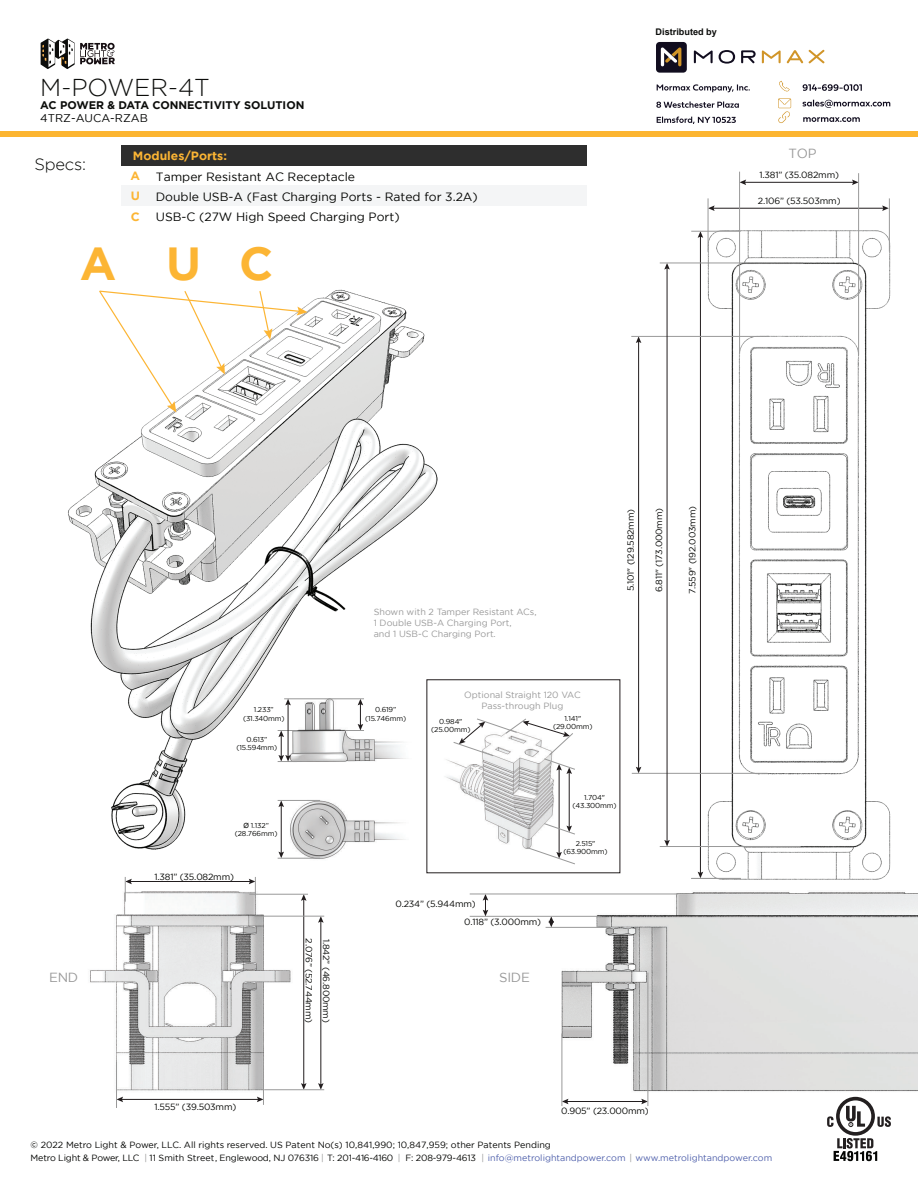
<style>
.page{position:relative;width:918px;height:1188px;background:#fff}
.page>*{position:absolute;margin:0;border:0;box-sizing:border-box;transform-origin:0 0}
.t1{font:700 46.35px "Gotham";color:#fcb534}
.t2{font:300 24.3px "Gotham";color:#0c0d0b}
.t3{font:300 16.5px "Gotham";letter-spacing:-.015em;color:#040503}
.t4{font:13.2px "Gotham";letter-spacing:-.02em;color:#999}
.t5{font:12px/20.2px "Gotham";color:#040503}
.t6{font:700 12px/20.2px "Gotham";color:#fcb534;text-align:justify}
.t7{font:11.25px "Gotham";color:#040504}
.t8{font:700 11.1px "Gotham";color:#0c0d0b}
.t9{font:700 9.15px "Arial";color:#0c0d0b}
.t10{font:9px/12.8px "Gotham";color:#040503}
.t11{font:9px/17.1px "Gotham";letter-spacing:-.02em;color:#040503}
.t12{font:9px/10.8px "Gotham";color:#999}
.t13{font:7.2px/8.6px "Gotham";letter-spacing:-.02em;color:#040503;text-align:center}
.s1{font-family:"Arial"}
.s2{color:#989898}
.s3{color:#5061ac}
</style>
<div class="page">
<img style="left:68px;top:289px;width:370px;height:561px">
<img style="left:90px;top:891px;width:205px;height:208px">
<img style="left:556px;top:892px;width:362px;height:206px">
<hr style="left:121px;top:1099px;width:138px;height:1px;background:#221d1e">
<svg style="left:117px;top:1097px;width:6px;height:5px"></svg>
<hr style="left:130px;top:881px;width:121px;height:1px;background:#221d1e">
<hr style="left:320px;top:921px;width:1px;height:164px;background:#221d1e">
<svg style="left:318px;top:1083px;width:6px;height:6px"></svg>
<svg style="left:318px;top:917px;width:6px;height:6px"></svg>
<hr style="left:303px;top:899px;width:1px;height:186px;background:#221d1e">
<svg style="left:301px;top:1083px;width:6px;height:6px"></svg>
<svg style="left:301px;top:895px;width:6px;height:6px"></svg>
<hr style="left:249px;top:894px;width:59px;height:1px;background:#999">
<hr style="left:255px;top:916px;width:69px;height:1px;background:#999">
<hr style="left:264px;top:1089px;width:60px;height:1px;background:#999">
<svg style="left:249px;top:877px;width:7px;height:19px"></svg>
<svg style="left:257px;top:1086px;width:7px;height:19px"></svg>
<svg style="left:125px;top:877px;width:7px;height:25px"></svg>
<hr style="left:116px;top:1062px;width:1px;height:46px;background:#999">
<img style="left:691px;top:171px;width:200px;height:709px">
<hr style="left:744px;top:182px;width:110px;height:1px;background:#221d1e">
<svg style="left:852px;top:180px;width:6px;height:5px"></svg>
<svg style="left:740px;top:180px;width:6px;height:5px"></svg>
<hr style="left:713px;top:208px;width:171px;height:1px;background:#221d1e">
<svg style="left:882px;top:205px;width:7px;height:6px"></svg>
<svg style="left:709px;top:205px;width:6px;height:6px"></svg>
<hr style="left:638px;top:341px;width:1px;height:428px;background:#221d1e">
<svg style="left:636px;top:767px;width:5px;height:6px"></svg>
<svg style="left:636px;top:337px;width:5px;height:6px"></svg>
<hr style="left:700px;top:236px;width:1px;height:638px;background:#221d1e">
<svg style="left:698px;top:872px;width:5px;height:6px"></svg>
<svg style="left:698px;top:232px;width:5px;height:6px"></svg>
<hr style="left:691px;top:231px;width:50px;height:1px;background:#999">
<hr style="left:631px;top:336px;width:139px;height:1px;background:#999">
<hr style="left:632px;top:773px;width:136px;height:1px;background:#999">
<hr style="left:889px;top:198px;width:1px;height:54px;background:#999">
<hr style="left:858px;top:173px;width:1px;height:182px;background:#999">
<hr style="left:708px;top:198px;width:1px;height:54px;background:#999">
<hr style="left:739px;top:172px;width:1px;height:182px;background:#999">
<hr style="left:667px;top:267px;width:1px;height:575px;background:#221d1e">
<svg style="left:664px;top:840px;width:6px;height:6px"></svg>
<svg style="left:664px;top:264px;width:6px;height:6px"></svg>
<hr style="left:660px;top:263px;width:143px;height:1px;background:#999">
<hr style="left:660px;top:846px;width:141px;height:1px;background:#999">
<hr style="left:691px;top:878px;width:50px;height:1px;background:#999">
<svg style="left:549px;top:917px;width:5px;height:10px"></svg>
<hr style="left:546px;top:927px;width:63px;height:1px;background:#999">
<hr style="left:470px;top:916px;width:131px;height:1px;background:#999">
<svg style="left:483px;top:895px;width:5px;height:21px"></svg>
<hr style="left:470px;top:894px;width:208px;height:1px;background:#999">
<hr style="left:566px;top:1101px;width:77px;height:1px;background:#221d1e">
<svg style="left:641px;top:1099px;width:7px;height:5px"></svg>
<svg style="left:563px;top:1099px;width:5px;height:5px"></svg>
<hr style="left:562px;top:1033px;width:1px;height:73px;background:#999">
<hr style="left:648px;top:973px;width:1px;height:133px;background:#999">
<div style="left:122px;top:186px;width:465px;height:20px;background:#f4f5f6"></div>
<div style="left:122px;top:145px;width:465px;height:21px;background:#2e2e2e"></div>
<svg style="left:98px;top:289px;width:210px;height:123px"></svg>
<img style="left:279px;top:681px;width:151px;height:178px">
<hr style="left:281px;top:805px;width:1px;height:49px;background:#221d1e">
<svg style="left:278px;top:852px;width:6px;height:6px"></svg>
<svg style="left:278px;top:801px;width:6px;height:6px"></svg>
<hr style="left:278px;top:800px;width:42px;height:1px;background:#999">
<hr style="left:278px;top:858px;width:42px;height:1px;background:#999">
<hr style="left:284px;top:699px;width:46px;height:1px;background:#999">
<svg style="left:345px;top:700px;width:19px;height:31px"></svg>
<hr style="left:330px;top:699px;width:34px;height:1px;background:#999">
<hr style="left:288px;top:703px;width:1px;height:54px;background:#221d1e">
<svg style="left:278px;top:730px;width:19px;height:32px"></svg>
<svg style="left:285px;top:699px;width:6px;height:6px"></svg>
<img style="left:445px;top:759px;width:109px;height:90px">
<hr style="left:559px;top:768px;width:1px;height:86px;background:#221d1e">
<hr style="left:569px;top:772px;width:1px;height:56px;background:#221d1e">
<svg style="left:544px;top:823px;width:31px;height:12px"></svg>
<svg style="left:527px;top:847px;width:48px;height:17px"></svg>
<svg style="left:453px;top:718px;width:122px;height:56px"></svg>
<svg style="left:827px;top:1097px;width:64px;height:64px"></svg>
<svg style="left:41px;top:39px;width:74px;height:30px"></svg>
<div style="left:0;top:131px;width:918px;height:6px;background:#fcb531"></div>
<svg style="left:803px;top:117px;width:57px;height:5px"></svg>
<svg style="left:803px;top:100px;width:87px;height:8px"></svg>
<svg style="left:778px;top:98px;width:13px;height:25px"></svg>
<svg style="left:779px;top:81px;width:11px;height:11px"></svg>
<svg style="left:803px;top:84px;width:59px;height:7px"></svg>
<svg style="left:656px;top:84px;width:94px;height:40px"></svg>
<svg style="left:719px;top:50px;width:16px;height:14px"></svg>
<svg style="left:762px;top:50px;width:19px;height:13px"></svg>
<svg style="left:694px;top:50px;width:19px;height:13px"></svg>
<svg style="left:809px;top:50px;width:15px;height:13px"></svg>
<svg style="left:741px;top:50px;width:15px;height:13px"></svg>
<svg style="left:787px;top:50px;width:16px;height:13px"></svg>
<div style="left:656px;top:42px;width:31px;height:31px;background:#110d1f;border-radius:4px"></div>
<svg style="left:661px;top:47px;width:20px;height:19px"></svg>
<h2 class="t2" style="left:40px;top:74px;width:171px">M-POWER-4T</h2>
<p class="t8" style="left:40px;top:99px;width:266px">AC POWER &amp; DATA CONNECTIVITY SOLUTION</p>
<p class="t7" style="left:40px;top:112px;width:109px">4TRZ-AUCA-RZAB</p>
<h3 class="t3" style="left:35px;top:155px;width:53px">Specs:</h3>
<h3 class="t6" style="left:133px;top:145px;width:96px">Modules/Ports:</h3>
<h3 class="t6" style="left:130px;top:166px;width:11px">A U C</h3>
<h3 class="t5" style="left:156px;top:166px;width:324px">Tamper Resistant AC Receptacle<br>Double USB-A (Fast Charging Ports - Rated for 3.2A)<br>USB-C (27W High Speed Charging Port)</h3>
<h1 class="t1" style="left:80px;top:237px;width:195px">A UC</h1>
<p class="t9" style="left:656px;top:26px;width:63px">Distributed by</p>
<h3 class="t4" style="left:788px;top:146px;width:30px">TOP</h3>
<p class="t11" style="left:760px;top:167px;width:81px">1.381” (35.082mm)</p>
<p class="t11" style="left:758px;top:193px;width:84px">2.106” (53.503mm)</p>
<h3 class="t4" style="left:49px;top:970px;width:31px">END</h3>
<p class="t12" style="left:374px;top:606px;width:164px">Shown with 2 Tamper Resistant ACs,<br>1 Double USB-A Charging Port,<br>and 1 USB-C Charging Port.</p>
<p class="t11" style="left:622px;top:591px;width:84px;rotate:-90deg">5.101" (129.582mm)</p>
<p class="t11" style="left:684px;top:594px;width:90px;rotate:-90deg">7.559" (192.003mm)</p>
<p class="t11" style="left:650px;top:592px;width:86px;rotate:-90deg">6.811" (173.000mm)</p>
<p class="t13" style="left:243px;top:705px;width:43px">1.233” (31.340mm)</p>
<p class="t13" style="left:365px;top:705px;width:42px">0.619” (15.746mm)</p>
<p class="t13" style="left:236px;top:735px;width:42px">0.613” (15.594mm)</p>
<p class="t13" style="left:235px;top:821px;width:44px"><span class="s1">Ø</span> 1.132” (28.766mm)</p>
<p class="t11" style="left:155px;top:868px;width:81px">1.381” (35.082mm)</p>
<p class="t12" style="left:464px;top:689px;width:118px;text-align:center">Optional Straight 120 VAC<br>Pass-through Plug</p>
<p class="t13" style="left:553px;top:714px;width:41px">1.141" (29.00mm)</p>
<p class="t13" style="left:431px;top:717px;width:41px">0.984" (25.00mm)</p>
<p class="t13" style="left:573px;top:793px;width:46px">1.704" (43.300mm)</p>
<p class="t13" style="left:564px;top:839px;width:46px">2.515" (63.900mm)</p>
<p class="t11" style="left:395px;top:896px;width:82px">0.234” (5.944mm)</p>
<p class="t11" style="left:335px;top:938px;width:86px;rotate:90deg">1.842” (46.800mm)<br>2.076” (52.744mm)</p>
<p class="t11" style="left:464px;top:913px;width:78px">0.118” (3.000mm)</p>
<h3 class="t4" style="left:499px;top:970px;width:32px">SIDE</h3>
<p class="t11" style="left:155px;top:1099px;width:83px">1.555” (39.503mm)</p>
<p class="t11" style="left:561px;top:1102px;width:89px">0.905” (23.000mm)</p>
<p class="t10" style="left:31px;top:1139px;width:743px">© 2022 Metro Light &amp; Power, LLC. All rights reserved. US Patent No(s) 10,841,990; 10,847,959; other Patents Pending<br>Metro Light &amp; Power, LLC <span class="s2">|</span> 11 Smith Street, Englewood, NJ 076316 <span class="s2">|</span> T: 201-416-4160 <span class="s2">|</span> F: 208-979-4613 <span class="s2">|</span> <span class="s3">info@metrolightandpower.com</span> <span class="s2">|</span> <span class="s3">www.metrolightandpower.com</span></p>
</div>
